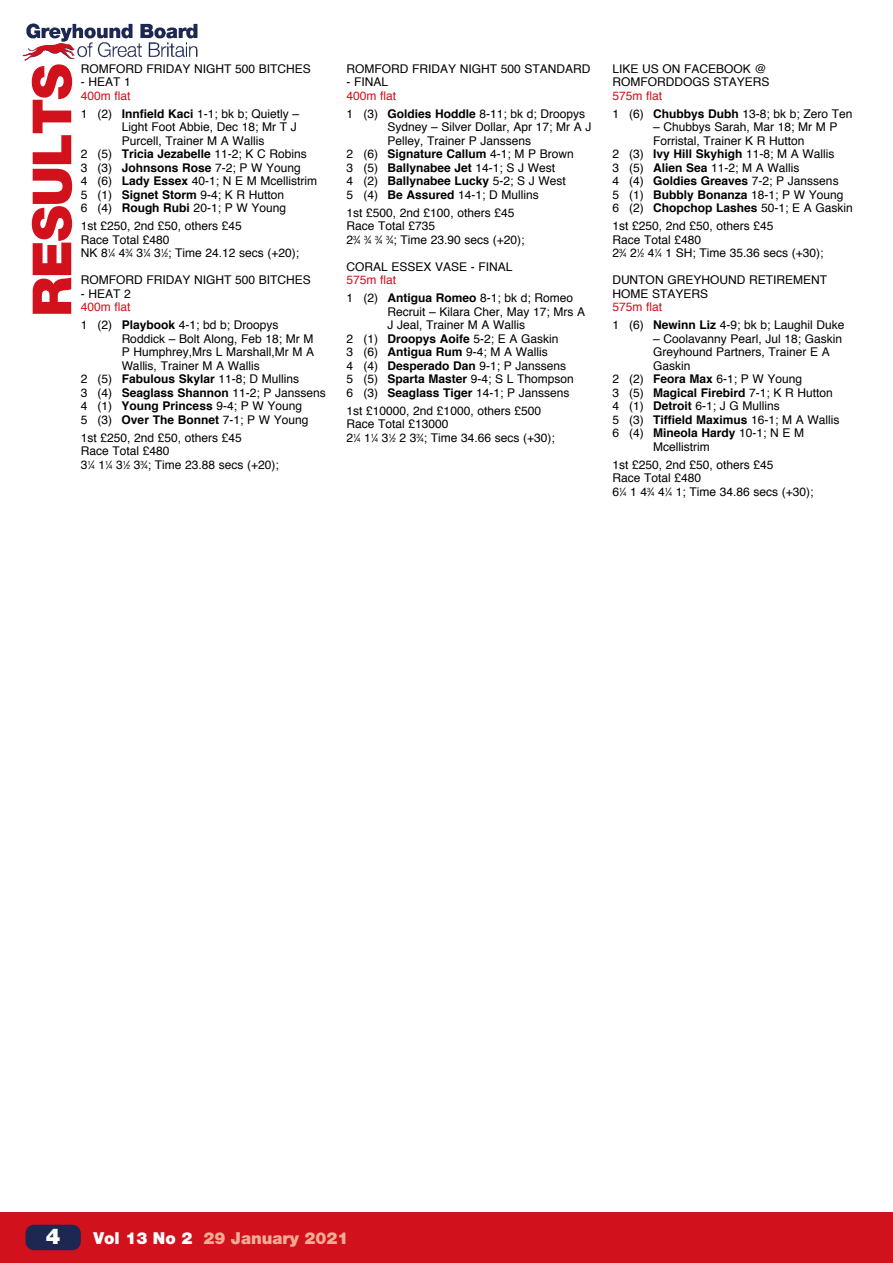
<style>
.page{position:relative;width:893px;height:1263px;background:#fff}
.page>*{position:absolute;margin:0;border:0;box-sizing:border-box;transform-origin:0 0}
.t1{font:900 54px "Helvetica Neue";letter-spacing:-.025em;color:#d1111b}
.t2{font:900 21.75px "Helvetica Neue";color:#fff}
.t3{font:900 16.5px "Helvetica Neue";color:#eeac96}
.t4{font:12px/13.5px "Helvetica";color:#000}
.t5{font:700 12px "Helvetica";color:#000}
.t6{font:6px "Helvetica";color:#000}
.s1{color:#d1111b}
.s2{font-weight:700}
.s3{font-size:6px}
.s4{font-weight:400}
.s5{font-size:12px}
.s6{color:#fff}
</style>
<div class="page">
<div style="left:0;top:1212px;width:893px;height:51px;background:#d1111b"></div>
<img style="left:26px;top:23px;width:172px;height:35px">
<img style="left:22px;top:43px;width:54px;height:18px">
<div style="left:26px;top:1225px;width:55px;height:25px;background:#1d2752;border-radius:9px"></div>
<h1 class="t1" style="left:20px;top:317px;width:255px;rotate:-90deg">RESULTS</h1>
<p class="t4" style="left:81px;top:62px;width:232px">ROMFORD FRIDAY NIGHT 500 BITCHES</p>
<p class="t4" style="left:81px;top:76px;width:52px">- HEAT 1</p>
<p class="t4" style="left:81px;top:87px;width:220px;line-height:18px"><span class="s1">400m flat<br></span>1 (2) <span class="s2">Innfield Kaci</span> 1-1; bk b; Quietly –</p>
<p class="t4" style="left:122px;top:121px;width:177px">Light Foot Abbie, Dec 18; Mr T J</p>
<p class="t4" style="left:122px;top:134px;width:144px">Purcell, Trainer M A Wallis</p>
<p class="t4" style="left:81px;top:148px;width:227px">2 (5) <span class="s2">Tricia Jezabelle</span> 11-2; K C Robins</p>
<p class="t4" style="left:81px;top:161px;width:221px">3 (3) <span class="s2">Johnsons Rose</span> 7-2; P W Young</p>
<p class="t4" style="left:81px;top:175px;width:238px">4 (6) <span class="s2">Lady Essex</span> 40-1; N E M Mcellistrim</p>
<p class="t4" style="left:81px;top:188px;width:205px">5 (1) <span class="s2">Signet Storm</span> 9-4; K R Hutton</p>
<p class="t4" style="left:81px;top:202px;width:207px">6 (4) <span class="s2">Rough Rubi</span> 20-1; P W Young</p>
<p class="t4" style="left:81px;top:220px;width:220px">1st £250, 2nd £50, others £45<br>Race Total £480<br>NK 8<sup>1</sup>⁄<span class="s3">4</span> 4<sup>3</sup>⁄<span class="s3">4</span> 3<sup>1</sup>⁄<span class="s3">4</span> 3<sup>1</sup>⁄<span class="s3">2</span>; Time 24.12 secs (+20);</p>
<p class="t4" style="left:81px;top:274px;width:232px">ROMFORD FRIDAY NIGHT 500 BITCHES</p>
<p class="t4" style="left:81px;top:287px;width:52px">- HEAT 2</p>
<p class="t4" style="left:81px;top:298px;width:199px;line-height:18px"><span class="s1">400m flat<br></span>1 (2) <span class="s2">Playbook</span> 4-1; bd b; Droopys</p>
<p class="t4" style="left:122px;top:332px;width:193px">Roddick – Bolt Along, Feb 18; Mr M</p>
<p class="t4" style="left:122px;top:346px;width:194px">P Humphrey,Mrs L Marshall,Mr M A</p>
<p class="t4" style="left:122px;top:359px;width:140px">Wallis, Trainer M A Wallis</p>
<p class="t4" style="left:81px;top:373px;width:220px">2 (5) <span class="s2">Fabulous Skylar</span> 11-8; D Mullins</p>
<p class="t4" style="left:81px;top:386px;width:246px">3 (4) <span class="s2">Seaglass Shannon</span> 11-2; P Janssens</p>
<p class="t4" style="left:81px;top:400px;width:223px">4 (1) <span class="s2">Young Princess</span> 9-4; P W Young</p>
<p class="t4" style="left:81px;top:413px;width:229px">5 (3) <span class="s2">Over The Bonnet</span> 7-1; P W Young</p>
<p class="t4" style="left:81px;top:431px;width:200px">1st £250, 2nd £50, others £45<br>Race Total £480<br>3<sup>1</sup>⁄<span class="s3">4</span> 1<sup>1</sup>⁄<span class="s3">4</span> 3<sup>1</sup>⁄<span class="s3">2</span> 3<sup>3</sup>⁄<span class="s3">4</span>; Time 23.88 secs (+20);</p>
<p class="t4" style="left:347px;top:62px;width:246px">ROMFORD FRIDAY NIGHT 500 STANDARD</p>
<p class="t4" style="left:347px;top:76px;width:43px">- FINAL</p>
<p class="t4" style="left:347px;top:87px;width:240px;line-height:18px"><span class="s1">400m flat<br></span>1 (3) <span class="s2">Goldies Hoddle</span> 8-11; bk d; Droopys</p>
<p class="t4" style="left:387px;top:121px;width:206px">Sydney – Silver Dollar, Apr 17; Mr A J</p>
<p class="t4" style="left:387px;top:134px;width:145px">Pelley, Trainer P Janssens</p>
<p class="t4" style="left:347px;top:148px;width:229px">2 (6) <span class="s2">Signature Callum</span> 4-1; M P Brown</p>
<p class="t4" style="left:347px;top:161px;width:210px">3 (5) <span class="s2">Ballynabee Jet</span> 14-1; S J West</p>
<p class="t5" style="left:347px;top:171px;width:221px"><span class="s4">4 (2)</span> Ballynabee Lucky <span class="s4">5-2; S J West</span></p>
<p class="t4" style="left:347px;top:188px;width:194px">5 (4) <span class="s2">Be Assured</span> 14-1; D Mullins</p>
<p class="t4" style="left:347px;top:206px;width:169px">1st £500, 2nd £100, others £45<br>Race Total £735<br>2<sup>3</sup>⁄<span class="s3">4</span></p>
<p class="t6" style="left:364px;top:235px;width:9px">3<span class="s5">⁄</span>4</p>
<p class="t6" style="left:375px;top:235px;width:9px">3<span class="s5">⁄</span>4</p>
<p class="t4" style="left:386px;top:233px;width:140px"><sup>3</sup>⁄<span class="s3">4</span>; Time 23.90 secs (+20);</p>
<p class="t4" style="left:347px;top:260px;width:168px">CORAL ESSEX VASE - FINAL</p>
<p class="t4" style="left:347px;top:271px;width:228px;line-height:18px"><span class="s1">575m flat<br></span>1 (2) <span class="s2">Antigua Romeo</span> 8-1; bk d; Romeo</p>
<p class="t4" style="left:387px;top:305px;width:199px">Recruit – Kilara Cher, May 17; Mrs A</p>
<p class="t4" style="left:387px;top:319px;width:139px">J Jeal, Trainer M A Wallis</p>
<p class="t4" style="left:347px;top:332px;width:213px">2 (1) <span class="s2">Droopys Aoife</span> 5-2; E A Gaskin</p>
<p class="t4" style="left:347px;top:346px;width:203px">3 (6) <span class="s2">Antigua Rum</span> 9-4; M A Wallis</p>
<p class="t4" style="left:347px;top:359px;width:221px">4 (4) <span class="s2">Desperado Dan</span> 9-1; P Janssens</p>
<p class="t4" style="left:347px;top:373px;width:229px">5 (5) <span class="s2">Sparta Master</span> 9-4; S L Thompson</p>
<p class="t4" style="left:347px;top:386px;width:224px">6 (3) <span class="s2">Seaglass Tiger</span> 14-1; P Janssens</p>
<p class="t4" style="left:347px;top:404px;width:210px">1st £10000, 2nd £1000, others £500<br>Race Total £13000<br>2<sup>1</sup>⁄<span class="s3">4</span> 1<sup>1</sup>⁄<span class="s3">4</span> 3<sup>1</sup>⁄<span class="s3">2</span> 2 3<sup>3</sup>⁄<span class="s3">4</span>; Time 34.66 secs (+30);</p>
<p class="t4" style="left:612px;top:62px;width:159px">LIKE US ON FACEBOOK @<br>ROMFORDDOGS STAYERS</p>
<p class="t4" style="left:612px;top:87px;width:242px;line-height:18px"><span class="s1">575m flat<br></span>1 (6) <span class="s2">Chubbys Dubh</span> 13-8; bk b; Zero Ten</p>
<p class="t4" style="left:653px;top:121px;width:186px">– Chubbys Sarah, Mar 18; Mr M P</p>
<p class="t4" style="left:653px;top:134px;width:153px">Forristal, Trainer K R Hutton</p>
<p class="t4" style="left:612px;top:148px;width:224px">2 (3) <span class="s2">Ivy Hill Skyhigh</span> 11-8; M A Wallis</p>
<p class="t4" style="left:612px;top:161px;width:189px">3 (5) <span class="s2">Alien Sea</span> 11-2; M A Wallis</p>
<p class="t4" style="left:612px;top:175px;width:228px">4 (4) <span class="s2">Goldies Greaves</span> 7-2; P Janssens</p>
<p class="t4" style="left:612px;top:188px;width:233px">5 (1) <span class="s2">Bubbly Bonanza</span> 18-1; P W Young</p>
<p class="t4" style="left:612px;top:202px;width:242px">6 (2) <span class="s2">Chopchop Lashes</span> 50-1; E A Gaskin</p>
<p class="t4" style="left:612px;top:220px;width:213px">1st £250, 2nd £50, others £45<br>Race Total £480<br>2<sup>3</sup>⁄<span class="s3">4</span> 2<sup>1</sup>⁄<span class="s3">2</span> 4<sup>1</sup>⁄<span class="s3">4</span> 1 SH; Time 35.36 secs (+30);</p>
<p class="t4" style="left:612px;top:274px;width:216px">DUNTON GREYHOUND RETIREMENT<br>HOME STAYERS</p>
<p class="t4" style="left:612px;top:298px;width:234px;line-height:18px"><span class="s1">575m flat<br></span>1 (6) <span class="s2">Newinn Liz</span> 4-9; bk b; Laughil Duke</p>
<p class="t4" style="left:653px;top:332px;width:191px">– Coolavanny Pearl, Jul 18; Gaskin</p>
<p class="t4" style="left:653px;top:346px;width:178px">Greyhound Partners, Trainer E A</p>
<p class="t4" style="left:653px;top:359px;width:39px">Gaskin</p>
<p class="t4" style="left:612px;top:373px;width:191px">2 (2) <span class="s2">Feora Max</span> 6-1; P W Young</p>
<p class="t4" style="left:612px;top:386px;width:222px">3 (5) <span class="s2">Magical Firebird</span> 7-1; K R Hutton</p>
<p class="t4" style="left:612px;top:400px;width:169px">4 (1) <span class="s2">Detroit</span> 6-1; J G Mullins</p>
<p class="t4" style="left:612px;top:413px;width:229px">5 (3) <span class="s2">Tiffield Maximus</span> 16-1; M A Wallis</p>
<p class="t4" style="left:612px;top:427px;width:193px">6 (4) <span class="s2">Mineola Hardy</span> 10-1; N E M</p>
<p class="t4" style="left:653px;top:440px;width:58px">Mcellistrim</p>
<p class="t4" style="left:612px;top:458px;width:203px">1st £250, 2nd £50, others £45<br>Race Total £480<br>6<sup>1</sup>⁄<span class="s3">4</span> 1 4<sup>3</sup>⁄<span class="s3">4</span> 4<sup>1</sup>⁄<span class="s3">4</span> 1; Time 34.86 secs (+30);</p>
<h2 class="t2" style="left:46px;top:1223px;width:16px">4</h2>
<h3 class="t3" style="left:94px;top:1228px;width:257px"><span class="s6">Vol 13 No 2</span> 29 January 2021</h3>
</div>
